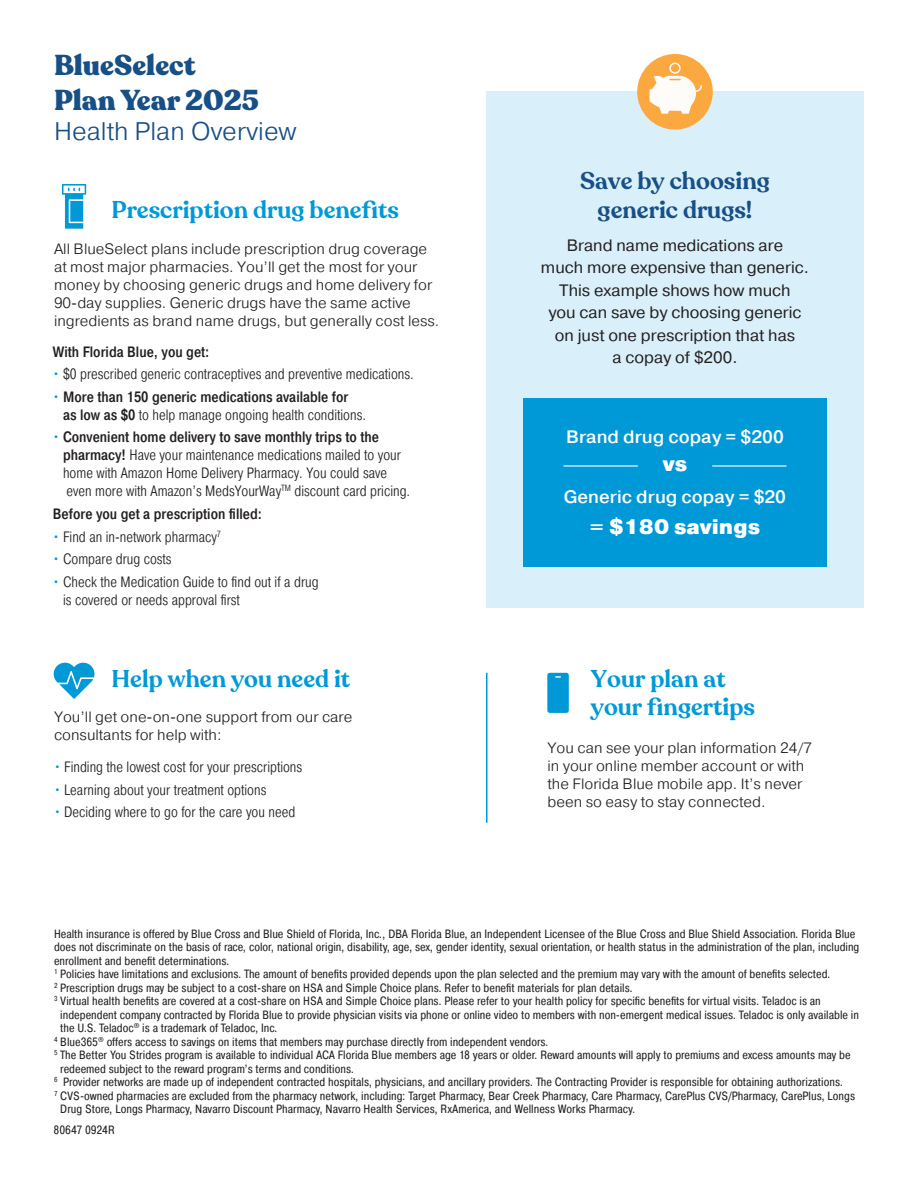
<style>
.page{position:relative;width:918px;height:1188px;background:#fff}
.page>*{position:absolute;margin:0;border:0;box-sizing:border-box;transform-origin:0 0}
.t1{font:900 28.5px/35.2px "Recoleta";color:#174f87}
.t2{font:300 25.5px "Pragmatica";color:#174f87}
.t3{font:600 24px/28.5px "Recoleta";color:#0099d8}
.t4{font:600 24px/28.8px "Recoleta";color:#174f87;text-align:center}
.t5{font:900 21px "Pragmatica";color:#fff}
.t6{font:500 18px "Pragmatica";color:#fff}
.t7{font:16.5px/22.5px "Pragmatica";color:#231f20;text-align:center}
.t8{font:300 15px/18px "Pragmatica Cond";color:#231f20}
.t9{font:300 15px/18px "Pragmatica";color:#231f20}
.t10{font:500 15px/18px "Pragmatica Cond";color:#231f20}
.t11{font:12px/13.5px "Pragmatica Cond";color:#231f20}
.s1{color:#0099d8}
.s2{font-weight:300;color:#0099d8}
.s3{font-weight:300}
.s4{font-weight:500}
</style>
<div class="page">
<svg style="left:62px;top:184px;width:24px;height:45px"></svg>
<hr style="left:486px;top:673px;width:2px;height:150px;background:#0099d8">
<svg style="left:547px;top:673px;width:22px;height:40px"></svg>
<svg style="left:54px;top:663px;width:40px;height:36px"></svg>
<div style="left:486px;top:92px;width:378px;height:516px;background:#d9eff9"></div>
<div style="left:637px;top:54px;width:76px;height:76px;background:#faa83f;border-radius:50%"></div>
<svg style="left:650px;top:63px;width:52px;height:51px"></svg>
<div style="left:523px;top:399px;width:304px;height:168px;background:#0099d8"></div>
<hr style="left:564px;top:465px;width:74px;height:2px;background:#fff">
<hr style="left:712px;top:465px;width:74px;height:2px;background:#fff">
<h1 class="t1" style="left:54px;top:48px;width:207px">BlueSelect<br>Plan Year 2025</h1>
<h2 class="t2" style="left:54px;top:115px;width:244px">Health Plan Overview</h2>
<h3 class="t3" style="left:111px;top:196px;width:289px">Prescription drug benefits</h3>
<p class="t9" style="left:54px;top:239px;width:387px">All BlueSelect plans include prescription drug coverage at most major pharmacies. You’ll get the most for your money by choosing generic drugs and home delivery for 90-day supplies. Generic drugs have the same active ingredients as brand name drugs, but generally cost less.</p>
<p class="t10" style="left:53px;top:343px;width:158px">With Florida Blue, you get:</p>
<p class="t8" style="left:53px;top:365px;width:362px"><span class="s1">•</span> $0 prescribed generic contraceptives and preventive medications.</p>
<p class="t10" style="left:63px;top:388px;width:304px;text-indent:-10px"><span class="s2">•</span> More than 150 generic medications available for<br>as low as $0 <span class="s3">to help manage ongoing health conditions.</span></p>
<p class="t8" style="left:63px;top:428px;width:349px;text-indent:-10px"><span class="s1">•</span> <span class="s4">Convenient home delivery to save monthly trips to the pharmacy!</span> Have your maintenance medications mailed to your home with Amazon Home Delivery Pharmacy. You could save even more with Amazon’s MedsYourWay<sup>TM</sup> discount card pricing.</p>
<p class="t10" style="left:53px;top:505px;width:211px">Before you get a prescription filled:</p>
<p class="t8" style="left:53px;top:528px;width:170px"><span class="s1">•</span> Find an in-network pharmacy<sup>7</sup></p>
<p class="t8" style="left:53px;top:550px;width:120px"><span class="s1">•</span> Compare drug costs</p>
<p class="t8" style="left:63px;top:573px;width:257px;text-indent:-10px"><span class="s1">•</span> Check the Medication Guide to find out if a drug is covered or needs approval first</p>
<h3 class="t3" style="left:111px;top:665px;width:240px">Help when you need it</h3>
<p class="t9" style="left:54px;top:708px;width:300px">You’ll get one-on-one support from our care consultants for help with:</p>
<p class="t8" style="left:54px;top:758px;width:250px"><span class="s1">•</span> Finding the lowest cost for your prescriptions</p>
<p class="t8" style="left:54px;top:781px;width:214px"><span class="s1">•</span> Learning about your treatment options</p>
<p class="t8" style="left:54px;top:803px;width:243px"><span class="s1">•</span> Deciding where to go for the care you need</p>
<h3 class="t4" style="left:580px;top:167px;width:191px">Save by choosing generic drugs!</h3>
<h3 class="t7" style="left:541px;top:233px;width:270px">Brand name medications are<br>much more expensive than generic.<br>This example shows how much<br>you can save by choosing generic on just one prescription that has<br>a copay of $200.</h3>
<h3 class="t6" style="left:566px;top:426px;width:219px">Brand drug copay = $200</h3>
<h3 class="t5" style="left:663px;top:451px;width:26px">vs</h3>
<h3 class="t6" style="left:564px;top:485px;width:224px">Generic drug copay = $20</h3>
<h3 class="t5" style="left:590px;top:513px;width:172px">= $180 savings</h3>
<h3 class="t3" style="left:591px;top:665px;width:166px">Your plan at your fingertips</h3>
<p class="t9" style="left:548px;top:738px;width:266px">You can see your plan information 24/7 in your online member account or with the Florida Blue mobile app. It’s never been so easy to stay connected.</p>
<p class="t11" style="left:54px;top:927px;width:807px">Health insurance is offered by Blue Cross and Blue Shield of Florida, Inc., DBA Florida Blue, an Independent Licensee of the Blue Cross and Blue Shield Association. Florida Blue does not discriminate on the basis of race, color, national origin, disability, age, sex, gender identity, sexual orientation, or health status in the administration of the plan, including enrollment and benefit determinations.</p>
<p class="t11" style="left:54px;top:967px;width:778px"><sup>1</sup> Policies have limitations and exclusions. The amount of benefits provided depends upon the plan selected and the premium may vary with the amount of benefits selected.</p>
<p class="t11" style="left:54px;top:981px;width:580px"><sup>2</sup> Prescription drugs may be subject to a cost-share on HSA and Simple Choice plans. Refer to benefit materials for plan details.</p>
<p class="t11" style="left:60px;top:994px;width:800px;text-indent:-6px"><sup>3</sup> Virtual health benefits are covered at a cost-share on HSA and Simple Choice plans. Please refer to your health policy for specific benefits for virtual visits. Teladoc is an independent company contracted by Florida Blue to provide physician visits via phone or online video to members with non-emergent medical issues. Teladoc is only available in the U.S. Teladoc<sup>®</sup> is a trademark of Teladoc, Inc.</p>
<p class="t11" style="left:54px;top:1035px;width:496px"><sup>4</sup> Blue365<sup>®</sup> offers access to savings on items that members may purchase directly from independent vendors.</p>
<p class="t11" style="left:60px;top:1048px;width:792px;text-indent:-6px"><sup>5</sup> The Better You Strides program is available to individual ACA Florida Blue members age 18 years or older. Reward amounts will apply to premiums and excess amounts may be redeemed subject to the reward program’s terms and conditions.</p>
<p class="t11" style="left:54px;top:1075px;width:791px"><sup>6</sup> Provider networks are made up of independent contracted hospitals, physicians, and ancillary providers. The Contracting Provider is responsible for obtaining authorizations.</p>
<p class="t11" style="left:60px;top:1089px;width:796px;text-indent:-6px"><sup>7</sup> CVS-owned pharmacies are excluded from the pharmacy network, including: Target Pharmacy, Bear Creek Pharmacy, Care Pharmacy, CarePlus CVS/Pharmacy, CarePlus, Longs<br>Drug Store, Longs Pharmacy, Navarro Discount Pharmacy, Navarro Health Services, RxAmerica, and Wellness Works Pharmacy.</p>
<p class="t11" style="left:53px;top:1123px;width:63px">80647 0924R</p>
</div>
